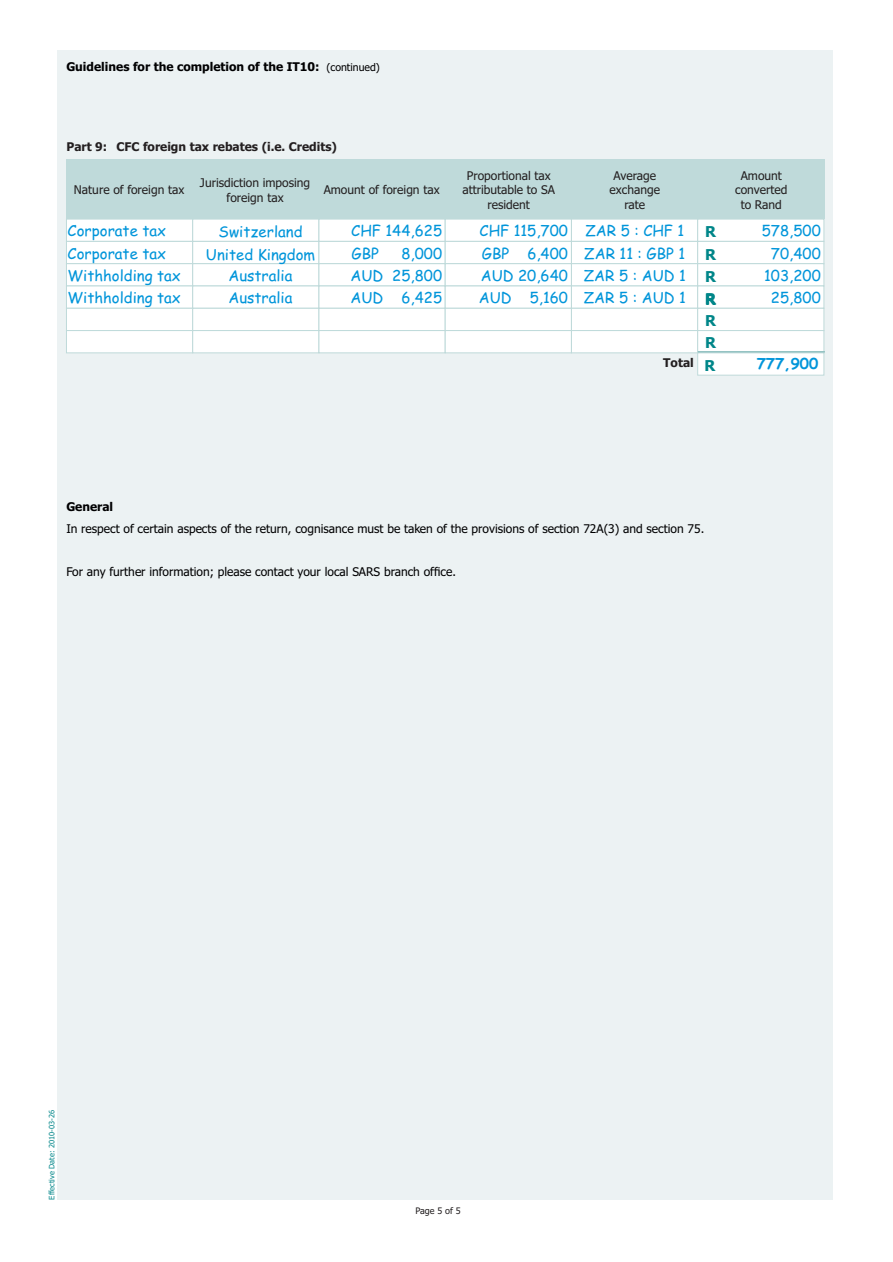
<style>
.page{position:relative;width:893px;height:1262px;background:#fff}
.page>*{position:absolute;margin:0;border:0;box-sizing:border-box;transform-origin:0 0}
.t1{font:15px/22.5px "Comic Sans MS";color:#0095da}
.t2{font:700 15px "Comic Sans MS";color:#0095da}
.t3{font:700 15px/22.2px "Tahoma";color:#008689;text-align:justify}
.t4{font:12px "Tahoma";color:#000001}
.t5{font:12px/14.5px "Tahoma";color:#231f20;text-align:center}
.t6{font:700 12px "Tahoma";color:#231f20}
.t7{font:700 12px "Tahoma";color:#000001}
.t8{font:10.5px "Tahoma";color:#000001}
.t9{font:9px "Tahoma";color:#231f20}
.t10{font:7.5px "Tahoma";color:#008689}
.s1{font-size:15px;color:#008689}
</style>
<div class="page">
<div style="left:57px;top:50px;width:775px;height:1149px;background:#ecf2f3"></div>
<div style="left:66px;top:159px;width:231px;height:60px;background:#bfdada"></div>
<div style="left:403px;top:159px;width:105px;height:60px;background:#bfdada"></div>
<div style="left:297px;top:159px;width:106px;height:60px;background:#bfdada"></div>
<div style="left:613px;top:159px;width:106px;height:60px;background:#bfdada"></div>
<div style="left:718px;top:159px;width:106px;height:60px;background:#bfdada"></div>
<div style="left:508px;top:159px;width:105px;height:60px;background:#bfdada"></div>
<svg style="left:66px;top:219px;width:758px;height:156px"></svg>
<hr style="left:697px;top:351px;width:127px;height:1px;background:#93c2c2">
<p class="t7" style="left:66px;top:62px;width:254px">Guidelines for the completion of the IT10:</p>
<p class="t8" style="left:326px;top:63px;width:55px">(continued)</p>
<p class="t6" style="left:66px;top:142px;width:272px">Part 9: CFC foreign tax rebates (i.e. Credits)</p>
<p class="t5" style="left:200px;top:176px;width:112px">Jurisdiction imposing foreign tax</p>
<p class="t5" style="left:74px;top:184px;width:112px">Nature of foreign tax</p>
<p class="t5" style="left:324px;top:184px;width:117px">Amount of foreign tax</p>
<p class="t5" style="left:462px;top:169px;width:94px">Proportional tax attributable to SA resident</p>
<p class="t5" style="left:609px;top:169px;width:52px">Average exchange rate</p>
<p class="t5" style="left:735px;top:169px;width:54px">Amount converted to Rand</p>
<p class="t1" style="left:68px;top:221px;width:100px">Corporate tax</p>
<p class="t1" style="left:219px;top:222px;width:85px">Switzerland</p>
<p class="t1" style="left:351px;top:221px;width:92px">CHF 144,625</p>
<p class="t1" style="left:479px;top:221px;width:206px">CHF 115,700 ZAR 5 : CHF 1</p>
<p class="t1" style="left:761px;top:221px;width:61px">578,500</p>
<p class="t1" style="left:68px;top:244px;width:100px">Corporate tax</p>
<p class="t1" style="left:206px;top:245px;width:111px">United Kingdom</p>
<p class="t1" style="left:351px;top:244px;width:29px">GBP</p>
<p class="t1" style="left:401px;top:244px;width:42px">8,000</p>
<p class="t1" style="left:482px;top:244px;width:205px">GBP 6,400 ZAR 11 : GBP 1</p>
<p class="t1" style="left:771px;top:244px;width:51px">70,400</p>
<p class="t1" style="left:68px;top:266px;width:115px">Withholding tax<br>Withholding tax</p>
<p class="t1" style="left:228px;top:266px;width:66px">Australia<br>Australia</p>
<p class="t1" style="left:350px;top:266px;width:93px">AUD 25,800<br>AUD 6,425</p>
<p class="t1" style="left:481px;top:266px;width:206px">AUD 20,640 ZAR 5 : AUD 1</p>
<p class="t1" style="left:764px;top:266px;width:58px">103,200</p>
<p class="t3" style="left:705px;top:222px;width:12px">R R R R R R</p>
<p class="t6" style="left:663px;top:358px;width:53px">Total <span class="s1">R</span></p>
<p class="t1" style="left:479px;top:288px;width:208px">AUD 5,160 ZAR 5 : AUD 1</p>
<p class="t1" style="left:771px;top:288px;width:51px">25,800</p>
<p class="t2" style="left:756px;top:357px;width:63px">777,900</p>
<p class="t7" style="left:66px;top:501px;width:48px">General</p>
<p class="t4" style="left:66px;top:523px;width:639px">In respect of certain aspects of the return, cognisance must be taken of the provisions of section 72A(3) and section 75.</p>
<p class="t4" style="left:66px;top:567px;width:391px">For any further information; please contact your local SARS branch office.</p>
<p class="t10" style="left:49px;top:1199px;width:91px;rotate:-90deg">Effective Date: 2010-03-26</p>
<p class="t9" style="left:415px;top:1206px;width:47px">Page 5 of 5</p>
</div>
